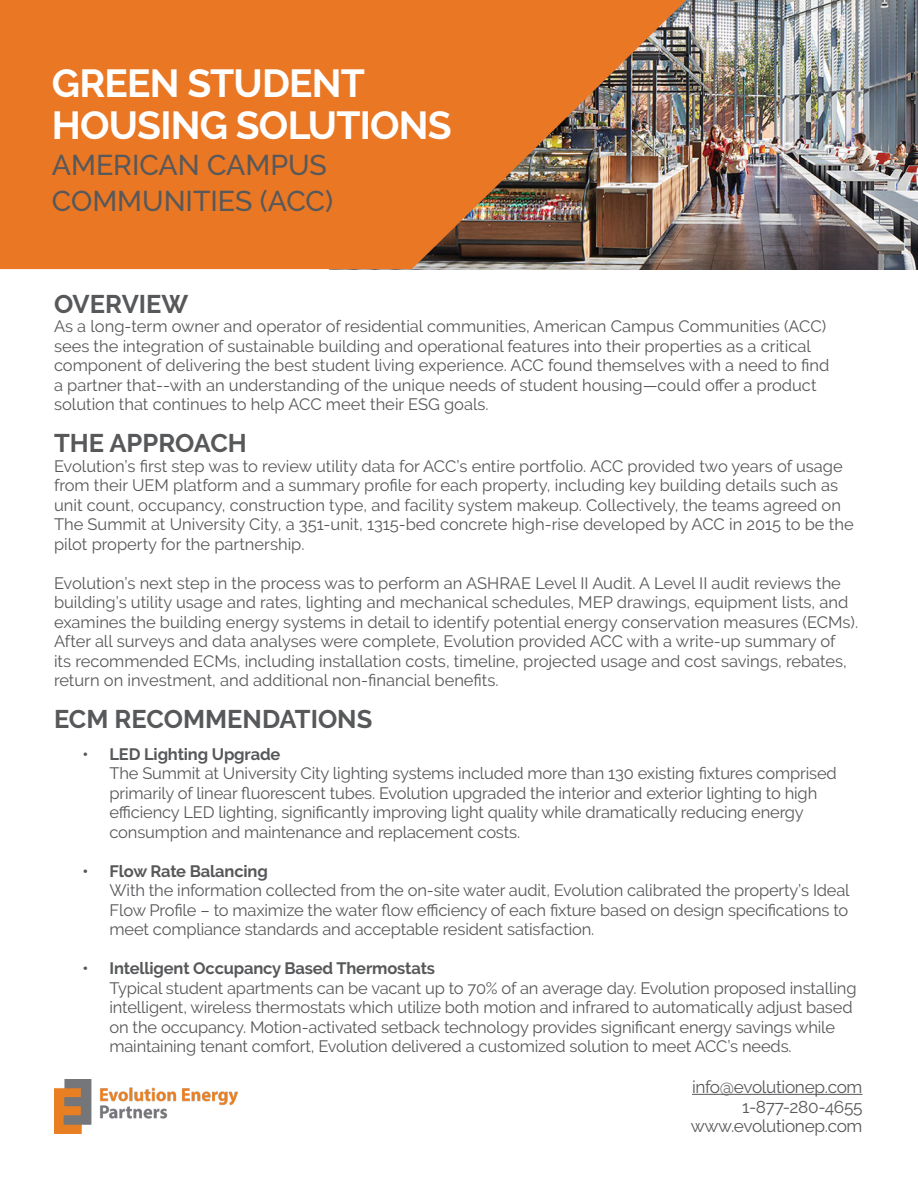
<style>
.page{position:relative;width:918px;height:1188px;background:#fff}
.page>*{position:absolute;margin:0;border:0;box-sizing:border-box;transform-origin:0 0}
.t1{font:700 39px/42px "Raleway";letter-spacing:-.02em;color:#fff}
.t2{font:500 28.5px "Raleway";color:#57585a}
.t3{font:700 25.5px "Raleway";color:#57585a}
.t4{font:17.25px "Raleway";letter-spacing:-.02em;color:#57585a}
.t5{font:16.5px/19.5px "Raleway";letter-spacing:-.005em;color:#57585a}
.s1{font-weight:700}
</style>
<div class="page">
<img style="left:688px;top:0;width:230px;height:269px">
<img style="left:54px;top:1080px;width:184px;height:53px">
<hr style="left:692px;top:1094px;width:171px;height:1px;background:#57585a">
<img style="left:0;top:0;width:688px;height:270px">
<p class="t1" style="left:52px;top:63px;width:401px">GREEN STUDENT<br>HOUSING SOLUTIONS</p>
<p class="t2" style="left:52px;top:149px;width:277px">AMERICAN CAMPUS</p>
<p class="t2" style="left:52px;top:185px;width:283px">COMMUNITIES (ACC)</p>
<p class="t3" style="left:54px;top:289px;width:136px">OVERVIEW</p>
<p class="t5" style="left:54px;top:316px;width:777px">As a long-term owner and operator of residential communities, American Campus Communities (ACC) sees the integration of sustainable building and operational features into their properties as a critical component of delivering the best student living experience. ACC found themselves with a need to find a partner that--with an understanding of the unique needs of student housing—could offer a product solution that continues to help ACC meet their ESG goals.</p>
<p class="t3" style="left:54px;top:429px;width:194px">THE APPROACH</p>
<p class="t5" style="left:54px;top:456px;width:801px">Evolution’s first step was to review utility data for ACC’s entire portfolio. ACC provided two years of usage from their UEM platform and a summary profile for each property, including key building details such as unit count, occupancy, construction type, and facility system makeup. Collectively, the teams agreed on The Summit at University City, a 351-unit, 1315-bed concrete high-rise developed by ACC in 2015 to be the pilot property for the partnership.</p>
<p class="t5" style="left:54px;top:573px;width:806px">Evolution’s next step in the process was to perform an ASHRAE Level II Audit. A Level II audit reviews the building’s utility usage and rates, lighting and mechanical schedules, MEP drawings, equipment lists, and examines the building energy systems in detail to identify potential energy conservation measures (ECMs).<br>After all surveys and data analyses were complete, Evolution provided ACC with a write-up summary of<br>its recommended ECMs, including installation costs, timeline, projected usage and cost savings, rebates, return on investment, and additional non-financial benefits.</p>
<p class="t3" style="left:54px;top:705px;width:320px">ECM RECOMMENDATIONS</p>
<p class="t5" style="left:110px;top:744px;width:729px;text-indent:-27px"><span class="s1">• LED Lighting Upgrade<br></span>The Summit at University City lighting systems included more than 130 existing fixtures comprised primarily of linear fluorescent tubes. Evolution upgraded the interior and exterior lighting to high efficiency LED lighting, significantly improving light quality while dramatically reducing energy consumption and maintenance and replacement costs.</p>
<p class="t5" style="left:110px;top:861px;width:742px;text-indent:-27px"><span class="s1">• Flow Rate Balancing<br></span>With the information collected from the on-site water audit, Evolution calibrated the property’s Ideal Flow Profile – to maximize the water flow efficiency of each fixture based on design specifications to meet compliance standards and acceptable resident satisfaction.</p>
<p class="t5" style="left:110px;top:959px;width:749px;text-indent:-27px"><span class="s1">• Intelligent Occupancy Based Thermostats<br></span>Typical student apartments can be vacant up to 70% of an average day. Evolution proposed installing intelligent, wireless thermostats which utilize both motion and infrared to automatically adjust based on the occupancy. Motion-activated setback technology provides significant energy savings while maintaining tenant comfort, Evolution delivered a customized solution to meet ACC’s needs.</p>
<p class="t4" style="left:692px;top:1077px;width:172px">info@evolutionep.com</p>
<p class="t4" style="left:742px;top:1096px;width:122px">1-877-280-4655</p>
<p class="t4" style="left:691px;top:1116px;width:173px">www.evolutionep.com</p>
</div>
